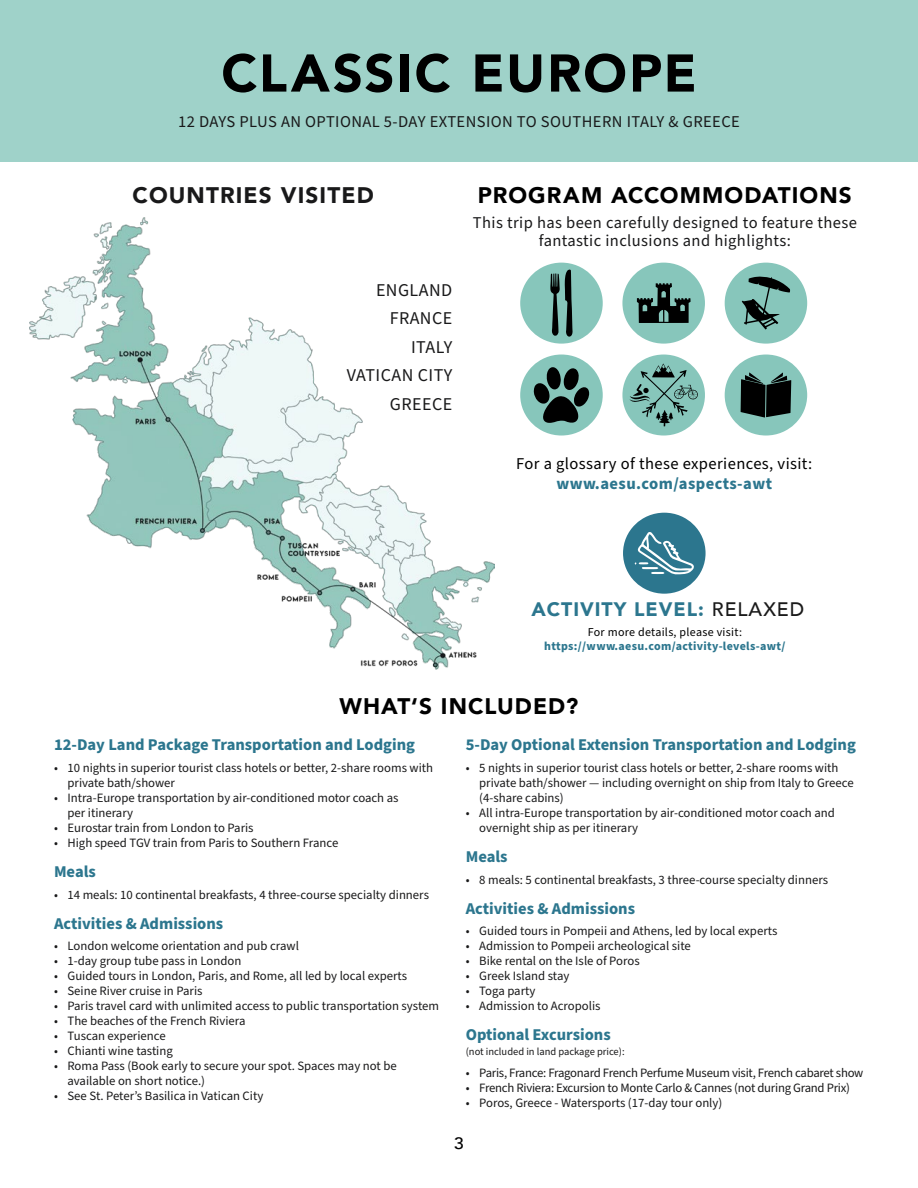
<style>
.page{position:relative;width:918px;height:1188px;background:#fff}
.page>*{position:absolute;margin:0;border:0;box-sizing:border-box;transform-origin:0 0}
.t1{font:900 52.5px "Avenir";letter-spacing:.04em;color:#000}
.t2{font:900 22.5px "Avenir";letter-spacing:.05em;color:#000}
.t3{font:900 22.5px "Avenir";letter-spacing:.05em;color:#19191a}
.t4{font:900 19.5px "Avenir";letter-spacing:.05em;color:#2c768e}
.t5{font:18px/28.3px "Source Sans Pro";letter-spacing:.025em;color:#19191a;text-align:right}
.t6{font:700 16.5px "Source Sans Pro";color:#2c768e}
.t7{font:16.5px/18px "Source Sans Pro";letter-spacing:.025em;color:#19191a;text-align:center}
.t8{font:16.5px "Source Sans Pro";letter-spacing:.025em;color:#000}
.t9{font:700 16.5px "Source Sans Pro";letter-spacing:.025em;color:#2c768e}
.t10{font:500 16.5px "Avenir";color:#000101;scale:1.1 1}
.t11{font:12.75px/15px "Source Sans Pro";color:#19191a}
.t12{font:12.75px "Source Sans Pro";letter-spacing:-.02em;color:#19191a}
.t13{font:700 12px "Source Sans Pro";letter-spacing:.025em;color:#2c768e}
.t14{font:12px "Source Sans Pro";letter-spacing:.025em;color:#000}
.t15{font:10.5px "Source Sans Pro";color:#19191a}
.s1{font-weight:500;color:#1a1a1a}
</style>
<div class="page">
<div style="left:0;top:0;width:918px;height:162px;background:#9fd2c9"></div>
<img style="left:30px;top:217px;width:465px;height:453px">
<div style="left:623px;top:513px;width:83px;height:81px;background:#2c768e;border-radius:50%"></div>
<svg style="left:635px;top:532px;width:59px;height:43px"></svg>
<div style="left:520px;top:355px;width:83px;height:81px;background:#87c6bb;border-radius:50%"></div>
<svg style="left:534px;top:367px;width:55px;height:56px"></svg>
<div style="left:520px;top:263px;width:83px;height:81px;background:#87c6bb;border-radius:50%"></div>
<svg style="left:550px;top:270px;width:23px;height:67px"></svg>
<div style="left:622px;top:355px;width:83px;height:81px;background:#87c6bb;border-radius:50%"></div>
<svg style="left:630px;top:364px;width:68px;height:62px"></svg>
<div style="left:725px;top:263px;width:82px;height:81px;background:#87c6bb;border-radius:50%"></div>
<svg style="left:742px;top:276px;width:48px;height:54px"></svg>
<div style="left:725px;top:355px;width:82px;height:81px;background:#87c6bb;border-radius:50%"></div>
<svg style="left:741px;top:372px;width:50px;height:46px"></svg>
<div style="left:622px;top:263px;width:83px;height:81px;background:#87c6bb;border-radius:50%"></div>
<svg style="left:637px;top:283px;width:54px;height:40px"></svg>
<h1 class="t1" style="left:221px;top:28px;width:477px">CLASSIC EUROPE</h1>
<p class="t7" style="left:178px;top:113px;width:563px">12 DAYS PLUS AN OPTIONAL 5-DAY EXTENSION TO SOUTHERN ITALY &amp; GREECE</p>
<h2 class="t3" style="left:132px;top:176px;width:243px">COUNTRIES VISITED</h2>
<h3 class="t5" style="left:347px;top:277px;width:107px">ENGLAND<br>FRANCE<br>ITALY<br>VATICAN CITY<br>GREECE</h3>
<h2 class="t2" style="left:478px;top:176px;width:375px">PROGRAM ACCOMMODATIONS</h2>
<p class="t7" style="left:473px;top:214px;width:385px">This trip has been carefully designed to feature these fantastic inclusions and highlights:</p>
<p class="t8" style="left:516px;top:453px;width:298px">For a glossary of these experiences, visit:</p>
<p class="t9" style="left:556px;top:473px;width:217px">www.aesu.com/aspects-awt</p>
<h3 class="t4" style="left:532px;top:593px;width:274px">ACTIVITY LEVEL: <span class="s1">RELAXED</span></h3>
<p class="t14" style="left:588px;top:624px;width:156px">For more details, please visit:</p>
<p class="t13" style="left:544px;top:638px;width:243px">https://www.aesu.com/activity-levels-awt/</p>
<h2 class="t2" style="left:340px;top:686px;width:240px">WHAT‘S INCLUDED?</h2>
<p class="t6" style="left:466px;top:733px;width:392px">5-Day Optional Extension Transportation and Lodging</p>
<p class="t11" style="left:479px;top:760px;width:376px;text-indent:-14px">• 5 nights in superior tourist class hotels or better, 2-share rooms with private bath/shower — including overnight on ship from Italy to Greece (4-share cabins)</p>
<p class="t11" style="left:479px;top:805px;width:357px;text-indent:-14px">• All intra-Europe transportation by air-conditioned motor coach and overnight ship as per itinerary</p>
<p class="t6" style="left:466px;top:845px;width:43px">Meals</p>
<p class="t11" style="left:466px;top:872px;width:364px">• 8 meals: 5 continental breakfasts, 3 three-course specialty dinners</p>
<p class="t6" style="left:466px;top:897px;width:171px">Activities &amp; Admissions</p>
<p class="t11" style="left:466px;top:924px;width:313px">• Guided tours in Pompeii and Athens, led by local experts</p>
<p class="t11" style="left:466px;top:939px;width:227px">• Admission to Pompeii archeological site</p>
<p class="t11" style="left:466px;top:954px;width:175px">• Bike rental on the Isle of Poros</p>
<p class="t11" style="left:466px;top:969px;width:105px">• Greek Island stay</p>
<p class="t11" style="left:466px;top:984px;width:71px">• Toga party</p>
<p class="t11" style="left:466px;top:999px;width:136px">• Admission to Acropolis</p>
<p class="t6" style="left:466px;top:1024px;width:147px">Optional Excursions</p>
<p class="t15" style="left:466px;top:1045px;width:160px">(not included in land package price):</p>
<p class="t12" style="left:466px;top:1064px;width:399px">• Paris, France: Fragonard French Perfume Museum visit, French cabaret show</p>
<p class="t12" style="left:466px;top:1079px;width:386px">• French Riviera: Excursion to Monte Carlo &amp; Cannes (not during Grand Prix)</p>
<p class="t11" style="left:466px;top:1096px;width:258px">• Poros, Greece - Watersports (17-day tour only)</p>
<p class="t6" style="left:54px;top:733px;width:363px">12-Day Land Package Transportation and Lodging</p>
<p class="t11" style="left:68px;top:760px;width:367px;text-indent:-14px">• 10 nights in superior tourist class hotels or better, 2-share rooms with private bath/shower</p>
<p class="t11" style="left:68px;top:790px;width:333px;text-indent:-14px">• Intra-Europe transportation by air-conditioned motor coach as per itinerary</p>
<p class="t11" style="left:54px;top:820px;width:201px">• Eurostar train from London to Paris</p>
<p class="t11" style="left:54px;top:835px;width:286px">• High speed TGV train from Paris to Southern France</p>
<p class="t6" style="left:54px;top:860px;width:43px">Meals</p>
<p class="t11" style="left:54px;top:887px;width:377px">• 14 meals: 10 continental breakfasts, 4 three-course specialty dinners</p>
<p class="t6" style="left:54px;top:912px;width:171px">Activities &amp; Admissions</p>
<p class="t11" style="left:54px;top:939px;width:246px">• London welcome orientation and pub crawl</p>
<p class="t11" style="left:54px;top:954px;width:189px">• 1-day group tube pass in London</p>
<p class="t11" style="left:54px;top:969px;width:355px">• Guided tours in London, Paris, and Rome, all led by local experts</p>
<p class="t11" style="left:54px;top:984px;width:150px">• Seine River cruise in Paris</p>
<p class="t11" style="left:54px;top:999px;width:387px">• Paris travel card with unlimited access to public transportation system</p>
<p class="t11" style="left:54px;top:1014px;width:193px">• The beaches of the French Riviera</p>
<p class="t11" style="left:54px;top:1029px;width:113px">• Tuscan experience</p>
<p class="t11" style="left:54px;top:1044px;width:120px">• Chianti wine tasting</p>
<p class="t11" style="left:68px;top:1059px;width:331px;text-indent:-14px">• Roma Pass (Book early to secure your spot. Spaces may not be available on short notice.)</p>
<p class="t11" style="left:54px;top:1089px;width:211px">• See St. Peter’s Basilica in Vatican City</p>
<p class="t10" style="left:454px;top:1129px;width:11px">3</p>
</div>
